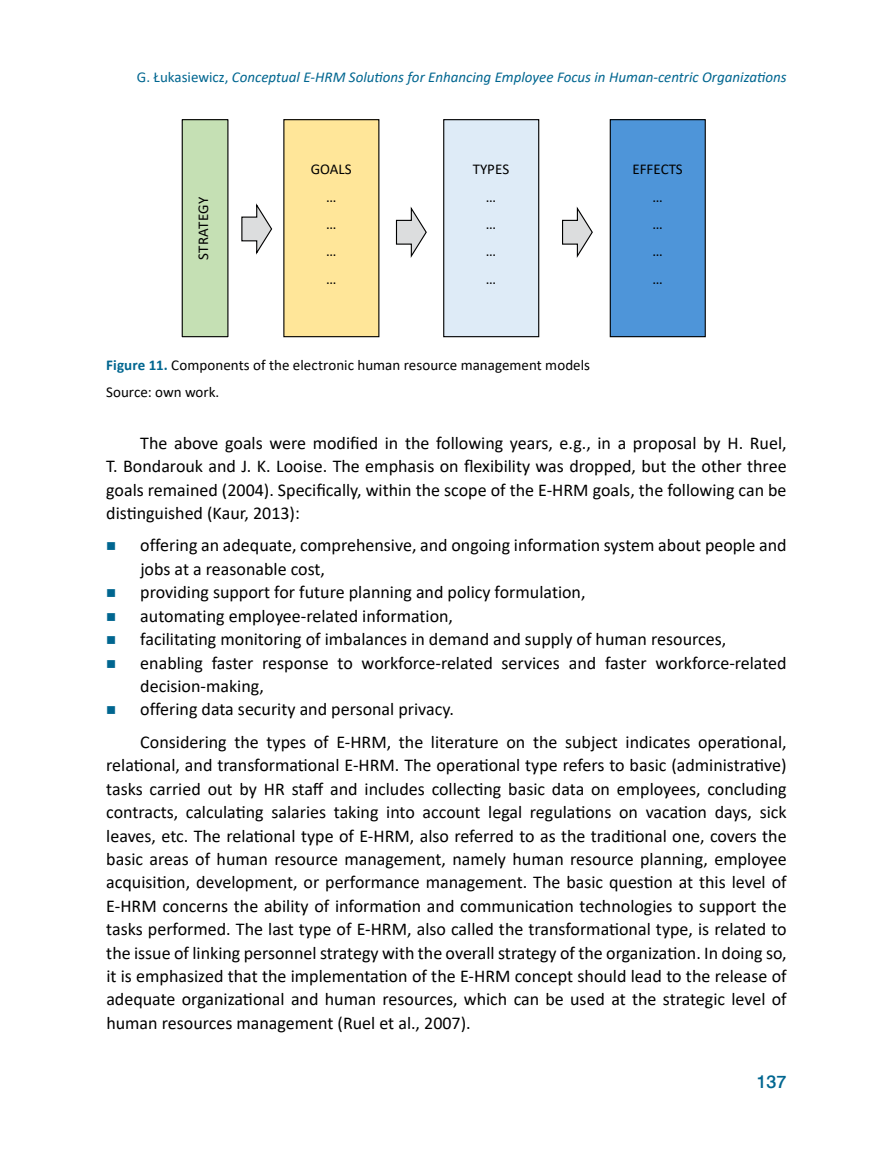
<style>
.page{position:relative;width:893px;height:1149px;background:#fff}
.page>*{position:absolute;margin:0;border:0;box-sizing:border-box;transform-origin:0 0}
.t1{font:18px/23.4px "Calibri";color:#000;text-align:justify}
.t2{font:18px "Swis 721 Md EUX";color:#006690}
.t3{font:15px/27.3px "Calibri";color:#000;text-align:center}
.t4{font:italic 15px "Calibri";color:#006690}
.s1{font-style:normal}
.s2{font-weight:700;color:#006690}
</style>
<div class="page">
<div style="left:182px;top:120px;width:46px;height:216px;background:#c5e0b4"></div>
<div style="left:182px;top:119px;width:46px;height:218px;border:1px solid #000"></div>
<img style="left:183px;top:126px;width:44px;height:205px">
<div style="left:284px;top:120px;width:95px;height:216px;background:#ffe699"></div>
<div style="left:283px;top:119px;width:96px;height:218px;border:1px solid #000"></div>
<img style="left:284px;top:126px;width:94px;height:205px">
<div style="left:444px;top:120px;width:95px;height:216px;background:#deebf7"></div>
<div style="left:443px;top:119px;width:96px;height:218px;border:1px solid #000"></div>
<img style="left:444px;top:126px;width:94px;height:205px">
<div style="left:610px;top:120px;width:95px;height:216px;background:#4e95d9"></div>
<div style="left:610px;top:119px;width:96px;height:218px;border:1px solid #000"></div>
<img style="left:611px;top:126px;width:94px;height:205px">
<svg style="left:241px;top:203px;width:32px;height:52px"></svg>
<svg style="left:395px;top:206px;width:32px;height:52px"></svg>
<svg style="left:562px;top:206px;width:31px;height:52px"></svg>
<p class="t4" style="left:137px;top:67px;width:651px"><span class="s1">G. Łukasiewicz,</span> Conceptual E-HRM Solutions for Enhancing Employee Focus in Human-centric Organizations</p>
<p class="t3" style="left:189px;top:259px;width:64px;rotate:-90deg">STRATEGY</p>
<p class="t3" style="left:311px;top:155px;width:43px">GOALS …<br>…<br>…<br>…</p>
<p class="t3" style="left:473px;top:155px;width:38px">TYPES …<br>…<br>…<br>…</p>
<p class="t3" style="left:632px;top:155px;width:52px">EFFECTS …<br>…<br>…<br>…</p>
<p class="t3" style="left:106px;top:351px;width:485px;text-align:left"><span class="s2">Figure 11.</span> Components of the electronic human resource management models<br>Source: own work.</p>
<p class="t1" style="left:140px;top:430px;width:648px">The above goals were modified in the following years, e.g., in a proposal by H. Ruel,</p>
<p class="t1" style="left:106px;top:454px;width:682px">T. Bondarouk and J. K. Looise. The emphasis on flexibility was dropped, but the other three goals remained (2004). Specifically, within the scope of the E-HRM goals, the following can be distinguished (Kaur, 2013):</p>
<p class="t1" style="left:140px;top:533px;width:648px">offering an adequate, comprehensive, and ongoing information system about people and jobs at a reasonable cost,</p>
<p class="t1" style="left:140px;top:580px;width:447px">providing support for future planning and policy formulation,</p>
<p class="t1" style="left:140px;top:603px;width:314px">automating employee-related information,</p>
<p class="t1" style="left:140px;top:627px;width:587px">facilitating monitoring of imbalances in demand and supply of human resources,</p>
<p class="t1" style="left:140px;top:650px;width:648px">enabling faster response to workforce-related services and faster workforce-related decision-making,</p>
<p class="t1" style="left:140px;top:697px;width:315px">offering data security and personal privacy.</p>
<p class="t1" style="left:106px;top:729px;width:682px;text-indent:34px">Considering the types of E-HRM, the literature on the subject indicates operational, relational, and transformational E-HRM. The operational type refers to basic (administrative) tasks carried out by HR staff and includes collecting basic data on employees, concluding contracts, calculating salaries taking into account legal regulations on vacation days, sick leaves, etc. The relational type of E-HRM, also referred to as the traditional one, covers the basic areas of human resource management, namely human resource planning, employee acquisition, development, or performance management. The basic question at this level of E-HRM concerns the ability of information and communication technologies to support the tasks performed. The last type of E-HRM, also called the transformational type, is related to the issue of linking personnel strategy with the overall strategy of the organization. In doing so, it is emphasized that the implementation of the E-HRM concept should lead to the release of adequate organizational and human resources, which can be used at the strategic level of human resources management (Ruel et al., 2007).</p>
<p class="t2" style="left:757px;top:1069px;width:32px">137</p>
</div>
